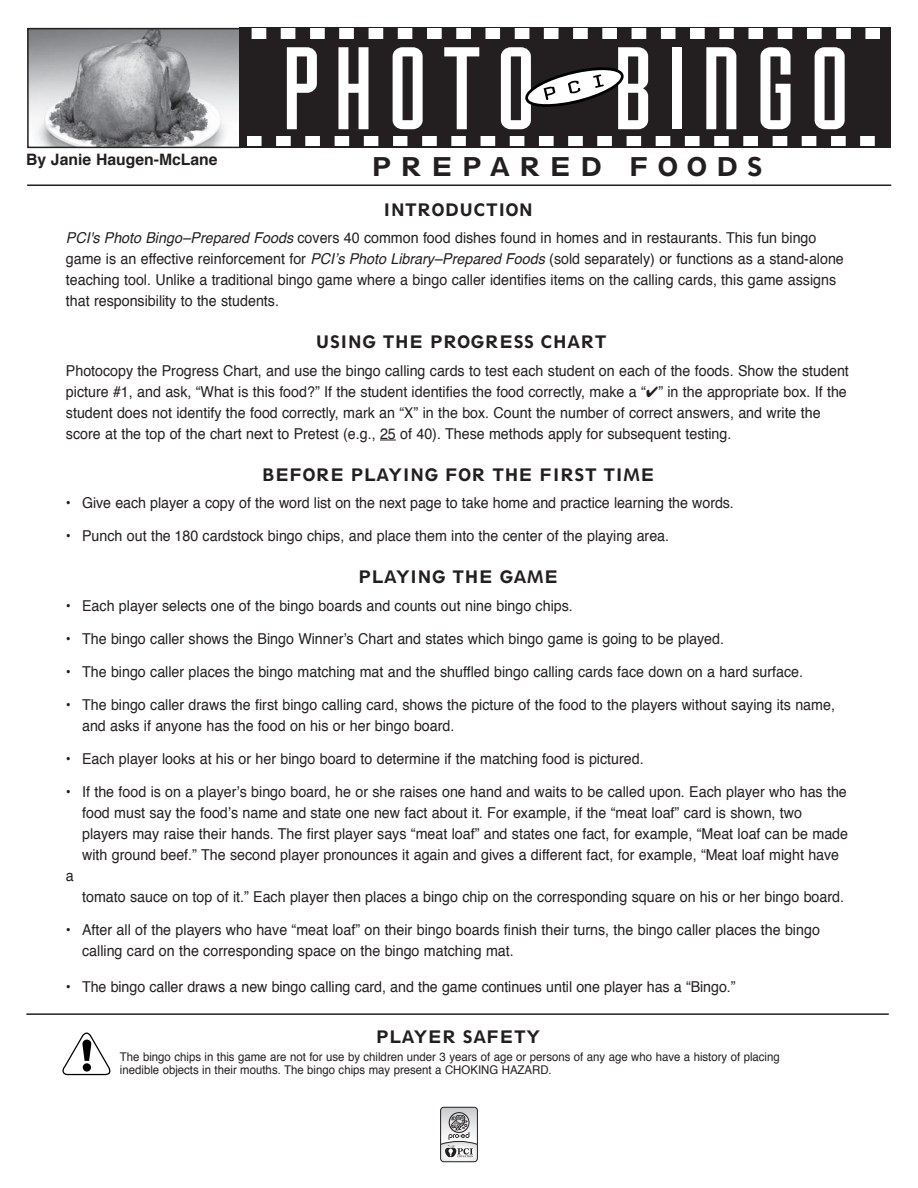
<style>
.page{position:relative;width:918px;height:1188px;background:#fff}
.page>*{position:absolute;margin:0;border:0;box-sizing:border-box;transform-origin:0 0}
.t1{font:127.5px "Tube";letter-spacing:.1em;color:#fff;scale:1.1 1}
.t2{font:27px "Spartan Heavy Classified";letter-spacing:.3em;color:#231f20}
.t3{font:18px "Spartan Heavy Classified";color:#231f20;scale:.95 1}
.t4{font:700 15.75px "Helvetica";color:#231f20}
.t5{font:15px/21px "Helvetica";color:#231f20;scale:.95 1}
.t6{font:12px/13.5px "Helvetica";color:#231f20;scale:.95 1}
.s1{font-style:italic}
.s2{font-family:"Lucida Grande"}
</style>
<div class="page">
<img style="left:30px;top:31px;width:208px;height:114px">
<div style="left:27px;top:28px;width:214px;height:120px;border:2px solid #231f20"></div>
<div style="left:240px;top:27px;width:651px;height:121px;background:#231f20"></div>
<img style="left:247px;top:136px;width:628px;height:10px">
<svg style="left:380px;top:440px;width:16px;height:1px"></svg>
<svg style="left:62px;top:1032px;width:49px;height:44px"></svg>
<img style="left:251px;top:29px;width:628px;height:9px">
<hr style="left:27px;top:184px;width:864px;height:2px;background:#231f20">
<hr style="left:26px;top:1013px;width:863px;height:2px;background:#231f20">
<svg style="left:440px;top:1107px;width:38px;height:55px"></svg>
<svg style="left:525px;top:67px;width:99px;height:40px"></svg>
<h1 class="t1" style="left:282px;top:38px;width:518px">PHOTO BINGO</h1>
<h2 class="t2" style="left:371px;top:150px;width:393px">PREPARED FOODS</h2>
<p class="t3" style="left:383px;top:199px;width:159px">INTRODUCTION</p>
<p class="t5" style="left:66px;top:229px;width:820px"><span class="s1">PCI's Photo Bingo–Prepared Foods</span> covers 40 common food dishes found in homes and in restaurants. This fun bingo game is an effective reinforcement for <span class="s1">PCI’s Photo Library–Prepared Foods</span> (sold separately) or functions as a stand-alone teaching tool. Unlike a traditional bingo game where a bingo caller identifies items on the calling cards, this game assigns that responsibility to the students.</p>
<p class="t3" style="left:316px;top:332px;width:308px">USING THE PROGRESS CHART</p>
<p class="t5" style="left:66px;top:361px;width:826px">Photocopy the Progress Chart, and use the bingo calling cards to test each student on each of the foods. Show the student picture #1, and ask, “What is this food?” If the student identifies the food correctly, make a “✔” in the appropriate box. If the student does not identify the food correctly, mark an “<span class="s2">X</span>” in the box. Count the number of correct answers, and write the score at the top of the chart next to Pretest (e.g., 25 of 40). These methods apply for subsequent testing.</p>
<p class="t3" style="left:262px;top:464px;width:415px">BEFORE PLAYING FOR THE FIRST TIME</p>
<p class="t5" style="left:66px;top:494px;width:705px">• Give each player a copy of the word list on the next page to take home and practice learning the words.</p>
<p class="t5" style="left:66px;top:527px;width:636px">• Punch out the 180 cardstock bingo chips, and place them into the center of the playing area.</p>
<p class="t3" style="left:358px;top:567px;width:212px">PLAYING THE GAME</p>
<p class="t5" style="left:66px;top:596px;width:535px">• Each player selects one of the bingo boards and counts out nine bingo chips.</p>
<p class="t5" style="left:66px;top:629px;width:694px">• The bingo caller shows the Bingo Winner’s Chart and states which bingo game is going to be played.</p>
<p class="t5" style="left:66px;top:662px;width:777px">• The bingo caller places the bingo matching mat and the shuffled bingo calling cards face down on a hard surface.</p>
<p class="t5" style="left:82px;top:695px;width:794px;text-indent:-16px">• The bingo caller draws the first bingo calling card, shows the picture of the food to the players without saying its name, and asks if anyone has the food on his or her bingo board.</p>
<p class="t5" style="left:66px;top:749px;width:610px">• Each player looks at his or her bingo board to determine if the matching food is pictured.</p>
<p class="t5" style="left:66px;top:782px;width:824px">• If the food is on a player’s bingo board, he or she raises one hand and waits to be called upon. Each player who has the</p>
<p class="t5" style="left:82px;top:803px;width:759px">food must say the food’s name and state one new fact about it. For example, if the “meat loaf” card is shown, two</p>
<p class="t5" style="left:82px;top:824px;width:808px">players may raise their hands. The first player says “meat loaf” and states one fact, for example, “Meat loaf can be made</p>
<p class="t5" style="left:82px;top:845px;width:798px">with ground beef.” The second player pronounces it again and gives a different fact, for example, “Meat loaf might have</p>
<p class="t5" style="left:66px;top:866px;width:10px">a</p>
<p class="t5" style="left:82px;top:887px;width:804px">tomato sauce on top of it.” Each player then places a bingo chip on the corresponding square on his or her bingo board.</p>
<p class="t5" style="left:82px;top:920px;width:778px;text-indent:-16px">• After all of the players who have “meat loaf” on their bingo boards finish their turns, the bingo caller places the bingo calling card on the corresponding space on the bingo matching mat.</p>
<p class="t5" style="left:66px;top:977px;width:706px">• The bingo caller draws a new bingo calling card, and the game continues until one player has a “Bingo.”</p>
<p class="t3" style="left:376px;top:1026px;width:175px">PLAYER SAFETY</p>
<p class="t6" style="left:120px;top:1051px;width:696px">The bingo chips in this game are not for use by children under 3 years of age or persons of any age who have a history of placing inedible objects in their mouths. The bingo chips may present a CHOKING HAZARD.</p>
<p class="t4" style="left:26px;top:153px;width:193px">By Janie Haugen-McLane</p>
</div>
